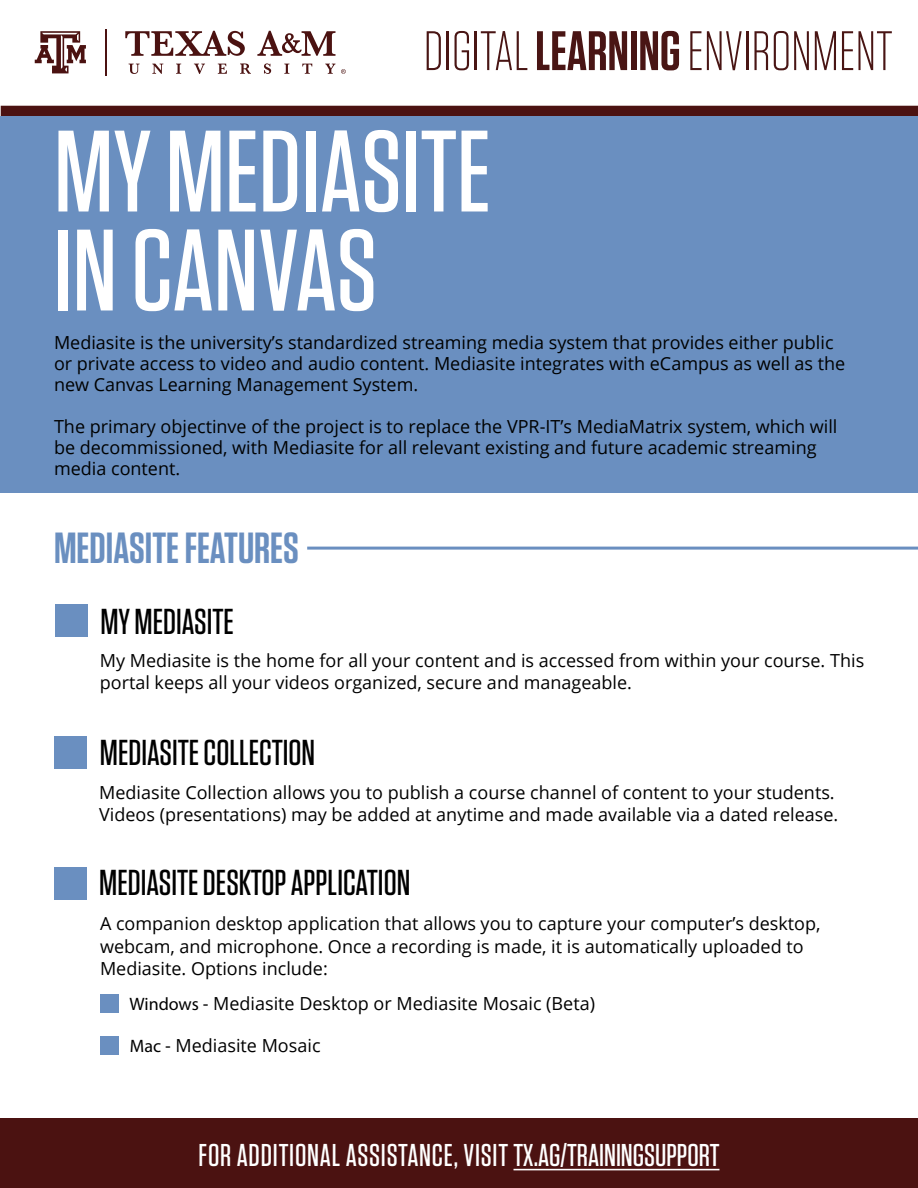
<style>
.page{position:relative;width:918px;height:1188px;background:#fff}
.page>*{position:absolute;margin:0;border:0;box-sizing:border-box;transform-origin:0 0}
.t1{font:500 115.5px/99px "Tungsten";color:#fff}
.t2{font:300 55.5px "Tungsten";color:#491514}
.t3{font:600 43.5px "Tungsten";color:#6a8fc0}
.t4{font:500 36px "Tungsten";color:#000}
.t5{font:500 31.5px "Tungsten";letter-spacing:.025em;color:#fff}
.t6{font:18px/22.5px "Open Sans";color:#000}
.t7{font:18px/21px "Open Sans";color:#000101}
.s1{font-weight:600}
.s2{font-family:"Myriad Pro"}
</style>
<div class="page">
<hr style="left:105px;top:29px;width:2px;height:47px;background:#4b1211">
<svg style="left:35px;top:31px;width:51px;height:42px"></svg>
<svg style="left:125px;top:31px;width:120px;height:25px"></svg>
<svg style="left:129px;top:64px;width:11px;height:10px"></svg>
<svg style="left:152px;top:64px;width:11px;height:10px"></svg>
<svg style="left:176px;top:64px;width:5px;height:10px"></svg>
<svg style="left:194px;top:64px;width:11px;height:10px"></svg>
<svg style="left:218px;top:64px;width:9px;height:10px"></svg>
<svg style="left:240px;top:63px;width:11px;height:11px"></svg>
<svg style="left:264px;top:63px;width:7px;height:11px"></svg>
<svg style="left:284px;top:64px;width:5px;height:10px"></svg>
<svg style="left:302px;top:64px;width:10px;height:10px"></svg>
<svg style="left:257px;top:31px;width:78px;height:25px"></svg>
<svg style="left:325px;top:64px;width:21px;height:10px"></svg>
<div style="left:1px;top:106px;width:917px;height:10px;background:#4b1211"></div>
<div style="left:0;top:1118px;width:918px;height:70px;background:#4b1211"></div>
<hr style="left:514px;top:1169px;width:205px;height:1px;background:#fff">
<div style="left:0;top:116px;width:918px;height:377px;background:#6a8fc0"></div>
<hr style="left:307px;top:547px;width:611px;height:3px;background:#6a8fc0">
<div style="left:55px;top:604px;width:33px;height:33px;background:#6a8fc0"></div>
<div style="left:55px;top:736px;width:32px;height:33px;background:#6a8fc0"></div>
<div style="left:54px;top:867px;width:32px;height:33px;background:#6a8fc0"></div>
<div style="left:100px;top:994px;width:19px;height:19px;background:#6a8fc0"></div>
<div style="left:100px;top:1037px;width:19px;height:18px;background:#6a8fc0"></div>
<h2 class="t2" style="left:424px;top:23px;width:470px">DIGITAL <span class="s1">LEARNING</span> ENVIRONMENT</h2>
<h1 class="t1" style="left:54px;top:123px;width:438px">MY MEDIASITE<br>IN CANVAS</h1>
<p class="t7" style="left:54px;top:331px;width:793px">Mediasite is the university’s standardized streaming media system that provides either public or private access to video and audio content. Mediasite integrates with eCampus as well as the new Canvas Learning Management System.</p>
<p class="t7" style="left:54px;top:415px;width:785px">The primary objectinve of the project is to replace the VPR-IT’s MediaMatrix system, which will be decommissioned, with Mediasite for all relevant existing and future academic streaming media content.</p>
<h3 class="t3" style="left:54px;top:525px;width:246px">MEDIASITE FEATURES</h3>
<h3 class="t4" style="left:100px;top:603px;width:135px">MY MEDIASITE</h3>
<p class="t6" style="left:100px;top:649px;width:766px">My Mediasite is the home for all your content and is accessed from within your course. This portal keeps all your videos organized, secure and manageable.</p>
<h3 class="t4" style="left:100px;top:734px;width:217px">MEDIASITE COLLECTION</h3>
<p class="t6" style="left:99px;top:781px;width:741px">Mediasite Collection allows you to publish a course channel of content to your students.<br>Videos (presentations) may be added at anytime and made available via a dated release.</p>
<h3 class="t4" style="left:99px;top:863px;width:313px">MEDIASITE DESKTOP APPLICATION</h3>
<p class="t6" style="left:100px;top:912px;width:722px">A companion desktop application that allows you to capture your computer’s desktop, webcam, and microphone. Once a recording is made, it is automatically uploaded to<br>Mediasite. Options include:</p>
<p class="t6" style="left:130px;top:991px;width:467px"><span class="s2">Windows</span> - Mediasite Desktop or Mediasite Mosaic (Beta)</p>
<p class="t6" style="left:130px;top:1034px;width:192px"><span class="s2">Mac</span> - Mediasite Mosaic</p>
<h3 class="t5" style="left:199px;top:1139px;width:522px">FOR ADDITIONAL ASSISTANCE, VISIT TX.AG/TRAININGSUPPORT</h3>
</div>
